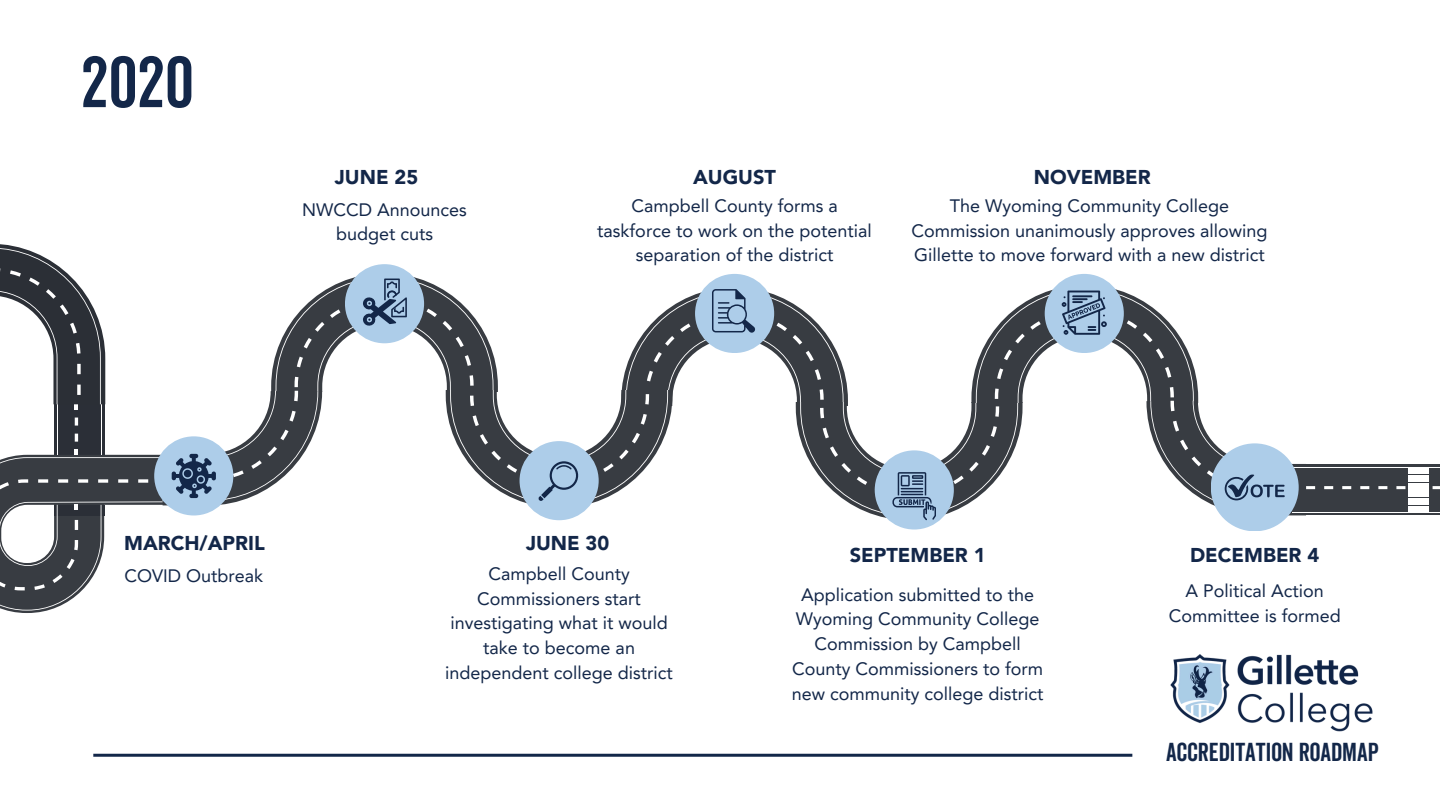
<style>
.page{position:relative;width:1440px;height:810px;background:#fff}
.page>*{position:absolute;margin:0;border:0;box-sizing:border-box;transform-origin:0 0}
.t1{font:69.8px "Veneer Clean";color:#132749}
.t2{font:25.2px "Veneer Clean";color:#132749}
.t3{font:900 20px "Avenir LT Pro";color:#132749}
.t4{font:18px/24.8px "Avenir LT Pro";color:#132749;text-align:center}
</style>
<div class="page">
<hr style="left:93px;top:754px;width:1039px;height:3px;background:#132749">
<img style="left:1118px;top:654px;width:255px;height:103px">
<svg style="left:0;top:244px;width:1440px;height:369px"></svg>
<p class="t1" style="left:81px;top:41px;width:114px">2020</p>
<h3 class="t3" style="left:335px;top:169px;width:85px">JUNE 25</h3>
<h3 class="t4" style="left:302px;top:199px;width:166px">NWCCD Announces budget cuts</h3>
<p class="t3" style="left:693px;top:169px;width:84px">AUGUST</p>
<p class="t4" style="left:597px;top:195px;width:276px">Campbell County forms a taskforce to work on the potential separation of the district</p>
<h4 class="t3" style="left:1034px;top:169px;width:118px">NOVEMBER</h4>
<h4 class="t4" style="left:911px;top:195px;width:358px">The Wyoming Community College<br>Commission unanimously approves allowing<br>Gillette to move forward with a new district</h4>
<p class="t3" style="left:124px;top:535px;width:142px">MARCH/APRIL</p>
<p class="t4" style="left:124px;top:565px;width:140px">COVID Outbreak</p>
<h3 class="t3" style="left:526px;top:535px;width:85px">JUNE 30</h3>
<p class="t4" style="left:445px;top:563px;width:229px">Campbell County<br>Commissioners start investigating what it would take to become an independent college district</p>
<p class="t3" style="left:850px;top:547px;width:137px">SEPTEMBER 1</p>
<p class="t4" style="left:792px;top:584px;width:253px">Application submitted to the<br>Wyoming Community College<br>Commission by Campbell<br>County Commissioners to form new community college district</p>
<p class="t3" style="left:1190px;top:547px;width:131px">DECEMBER 4</p>
<p class="t4" style="left:1169px;top:580px;width:173px">A Political Action<br>Committee is formed</p>
<h1 class="t2" style="left:1166px;top:737px;width:214px">ACCREDITATION ROADMAP</h1>
</div>
